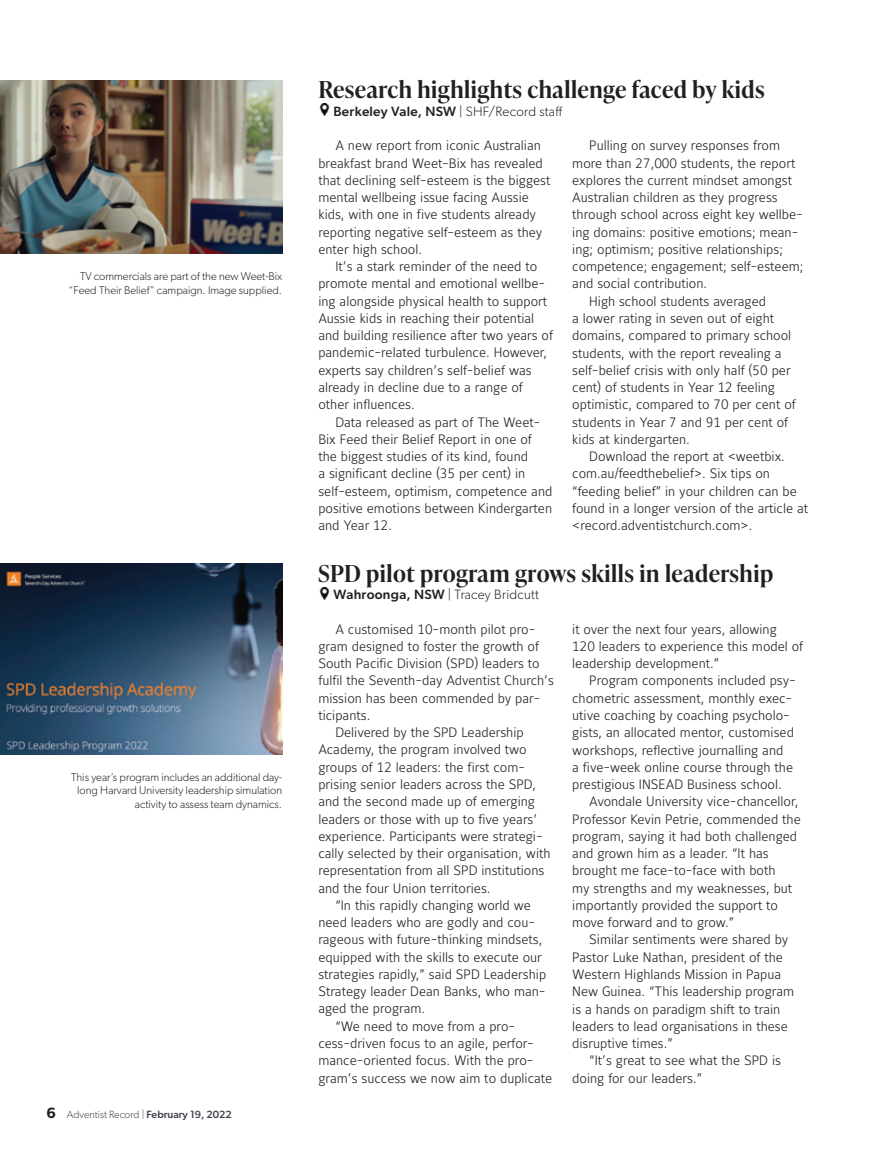
<style>
.page{position:relative;width:872px;height:1149px;background:#fff}
.page>*{position:absolute;margin:0;border:0;box-sizing:border-box;transform-origin:0 0}
.t1{font:600 23.25px "Ivy Presto Headline";letter-spacing:.02em;color:#231f20}
.t2{font:13.5px/17.2px "Maurea Light Tf";color:#231f20}
.t3{font:500 13.5px "Gibson";letter-spacing:.02em;color:#231f20}
.t4{font:300 13.5px "Gibson";letter-spacing:.02em;color:#231f20}
.t5{font:300 11.25px/13.5px "Gibson";color:#231f20;text-align:right}
.t6{font:300 10.5px "Gibson";color:#444250}
.s1{font-weight:600;font-size:15px;color:#231f20}
.s2{font-weight:500}
.s3{font-weight:300}
</style>
<div class="page">
<img style="left:0;top:80px;width:282px;height:174px">
<svg style="left:319px;top:104px;width:11px;height:12px"></svg>
<img style="left:0;top:563px;width:282px;height:191px">
<svg style="left:319px;top:587px;width:11px;height:12px"></svg>
<hr style="left:871px;top:81px;width:1px;height:276px;background:#00aeef">
<p class="t5" style="left:69px;top:269px;width:215px">TV commercials are part of the new Weet-Bix “Feed Their Belief” campaign. Image supplied.</p>
<p class="t5" style="left:71px;top:769px;width:213px">This year’s program includes an additional day&shy;long Harvard University leadership simulation activity to assess team dynamics.</p>
<p class="t6" style="left:46px;top:1107px;width:187px"><span class="s1">6</span> Adventist Record | <span class="s2">February 19, 2022</span></p>
<h1 class="t1" style="left:318px;top:73px;width:448px">Research highlights challenge faced by kids</h1>
<p class="t3" style="left:333px;top:103px;width:230px">Berkeley Vale, NSW <span class="s3">| SHF/Record staff</span></p>
<p class="t2" style="left:318px;top:138px;width:234px;text-indent:17px">A new report from iconic Australian breakfast brand Weet-Bix has revealed that declining self-esteem is the biggest mental wellbeing issue facing Aussie kids, with one in five students already reporting negative self-esteem as they enter high school.</p>
<p class="t2" style="left:318px;top:258px;width:236px;text-indent:17px">It’s a stark reminder of the need to promote mental and emotional wellbe&shy;ing alongside physical health to support Aussie kids in reaching their potential and building resilience after two years of pandemic-related turbulence. However, experts say children’s self-belief was already in decline due to a range of other influences.</p>
<p class="t2" style="left:318px;top:414px;width:235px;text-indent:17px">Data released as part of The Weet-Bix Feed their Belief Report in one of the biggest studies of its kind, found<br>a significant decline (35 per cent) in self-esteem, optimism, competence and positive emotions between Kindergarten and Year 12.</p>
<p class="t2" style="left:589px;top:138px;width:192px">Pulling on survey responses from</p>
<p class="t2" style="left:572px;top:155px;width:225px">more than 27,000 students, the report</p>
<p class="t2" style="left:572px;top:172px;width:221px">explores the current mindset amongst</p>
<p class="t2" style="left:572px;top:189px;width:207px">Australian children as they progress</p>
<p class="t2" style="left:572px;top:207px;width:232px">through school across eight key wellbe-</p>
<p class="t2" style="left:572px;top:224px;width:228px">ing domains: positive emotions; mean-</p>
<p class="t2" style="left:572px;top:241px;width:212px">ing; optimism; positive relationships;</p>
<p class="t2" style="left:572px;top:258px;width:233px">competence; engagement; self-esteem;</p>
<p class="t2" style="left:572px;top:276px;width:136px">and social contribution.</p>
<p class="t2" style="left:589px;top:293px;width:178px">High school students averaged</p>
<p class="t2" style="left:572px;top:310px;width:203px">a lower rating in seven out of eight</p>
<p class="t2" style="left:572px;top:327px;width:220px">domains, compared to primary school</p>
<p class="t2" style="left:572px;top:345px;width:211px">students, with the report revealing a</p>
<p class="t2" style="left:572px;top:362px;width:220px">self-belief crisis with only half (50 per</p>
<p class="t2" style="left:572px;top:379px;width:204px">cent) of students in Year 12 feeling</p>
<p class="t2" style="left:572px;top:396px;width:225px">optimistic, compared to 70 per cent of</p>
<p class="t2" style="left:572px;top:414px;width:217px">students in Year 7 and 91 per cent of</p>
<p class="t2" style="left:572px;top:431px;width:119px">kids at kindergarten.</p>
<p class="t2" style="left:589px;top:448px;width:197px">Download the report at &lt;weetbix.</p>
<p class="t2" style="left:572px;top:465px;width:199px">com.au/feedthebelief&gt;. Six tips on</p>
<p class="t2" style="left:572px;top:483px;width:226px">“feeding belief” in your children can be</p>
<p class="t2" style="left:572px;top:500px;width:237px">found in a longer version of the article at</p>
<p class="t2" style="left:572px;top:517px;width:181px">&lt;record.adventistchurch.com&gt;.</p>
<h1 class="t1" style="left:318px;top:556px;width:456px">SPD pilot program grows skills in leadership</h1>
<p class="t4" style="left:333px;top:586px;width:207px"><span class="s2">Wahroonga, NSW</span> | Tracey Bridcutt</p>
<p class="t2" style="left:335px;top:620px;width:202px">A customised 10-month pilot pro-</p>
<p class="t2" style="left:318px;top:638px;width:222px">gram designed to foster the growth of</p>
<p class="t2" style="left:318px;top:655px;width:223px">South Pacific Division (SPD) leaders to</p>
<p class="t2" style="left:318px;top:672px;width:237px">fulfil the Seventh-day Adventist Church’s</p>
<p class="t2" style="left:318px;top:689px;width:223px">mission has been commended by par-</p>
<p class="t2" style="left:318px;top:707px;width:54px">ticipants.</p>
<p class="t2" style="left:335px;top:724px;width:190px">Delivered by the SPD Leadership</p>
<p class="t2" style="left:318px;top:741px;width:210px">Academy, the program involved two</p>
<p class="t2" style="left:318px;top:758px;width:208px">groups of 12 leaders: the first com-</p>
<p class="t2" style="left:318px;top:776px;width:219px">prising senior leaders across the SPD,</p>
<p class="t2" style="left:318px;top:793px;width:218px">and the second made up of emerging</p>
<p class="t2" style="left:318px;top:810px;width:220px">leaders or those with up to five years’</p>
<p class="t2" style="left:318px;top:827px;width:226px">experience. Participants were strategi-</p>
<p class="t2" style="left:318px;top:845px;width:234px">cally selected by their organisation, with</p>
<p class="t2" style="left:318px;top:862px;width:228px">representation from all SPD institutions</p>
<p class="t2" style="left:318px;top:879px;width:174px">and the four Union territories.</p>
<p class="t2" style="left:335px;top:896px;width:197px">“In this rapidly changing world we</p>
<p class="t2" style="left:318px;top:914px;width:218px">need leaders who are godly and cou-</p>
<p class="t2" style="left:318px;top:931px;width:225px">rageous with future-thinking mindsets,</p>
<p class="t2" style="left:318px;top:948px;width:225px">equipped with the skills to execute our</p>
<p class="t2" style="left:318px;top:966px;width:229px">strategies rapidly,” said SPD Leadership</p>
<p class="t2" style="left:318px;top:983px;width:229px">Strategy leader Dean Banks, who man-</p>
<p class="t2" style="left:318px;top:1000px;width:108px">aged the program.</p>
<p class="t2" style="left:335px;top:1017px;width:181px">“We need to move from a pro-</p>
<p class="t2" style="left:318px;top:1035px;width:217px">cess-driven focus to an agile, perfor-</p>
<p class="t2" style="left:318px;top:1052px;width:217px">mance-oriented focus. With the pro-</p>
<p class="t2" style="left:318px;top:1069px;width:235px">gram’s success we now aim to duplicate</p>
<p class="t2" style="left:572px;top:621px;width:232px">it over the next four years, allowing<br>120 leaders to experience this model of leadership development.”</p>
<p class="t2" style="left:572px;top:672px;width:225px;text-indent:17px">Program components included psy&shy;chometric assessment, monthly exec&shy;utive coaching by coaching psycholo&shy;gists, an allocated mentor, customised workshops, reflective journalling and<br>a five-week online course through the prestigious INSEAD Business school.</p>
<p class="t2" style="left:572px;top:793px;width:230px;text-indent:17px">Avondale University vice-chancellor, Professor Kevin Petrie, commended the program, saying it had both challenged and grown him as a leader. “It has brought me face-to-face with both<br>my strengths and my weaknesses, but importantly provided the support to move forward and to grow.”</p>
<p class="t2" style="left:572px;top:931px;width:223px;text-indent:17px">Similar sentiments were shared by Pastor Luke Nathan, president of the Western Highlands Mission in Papua New Guinea. “This leadership program is a hands on paradigm shift to train leaders to lead organisations in these disruptive times.”</p>
<p class="t2" style="left:572px;top:1052px;width:210px;text-indent:17px">“It’s great to see what the SPD is doing for our leaders.”</p>
</div>
